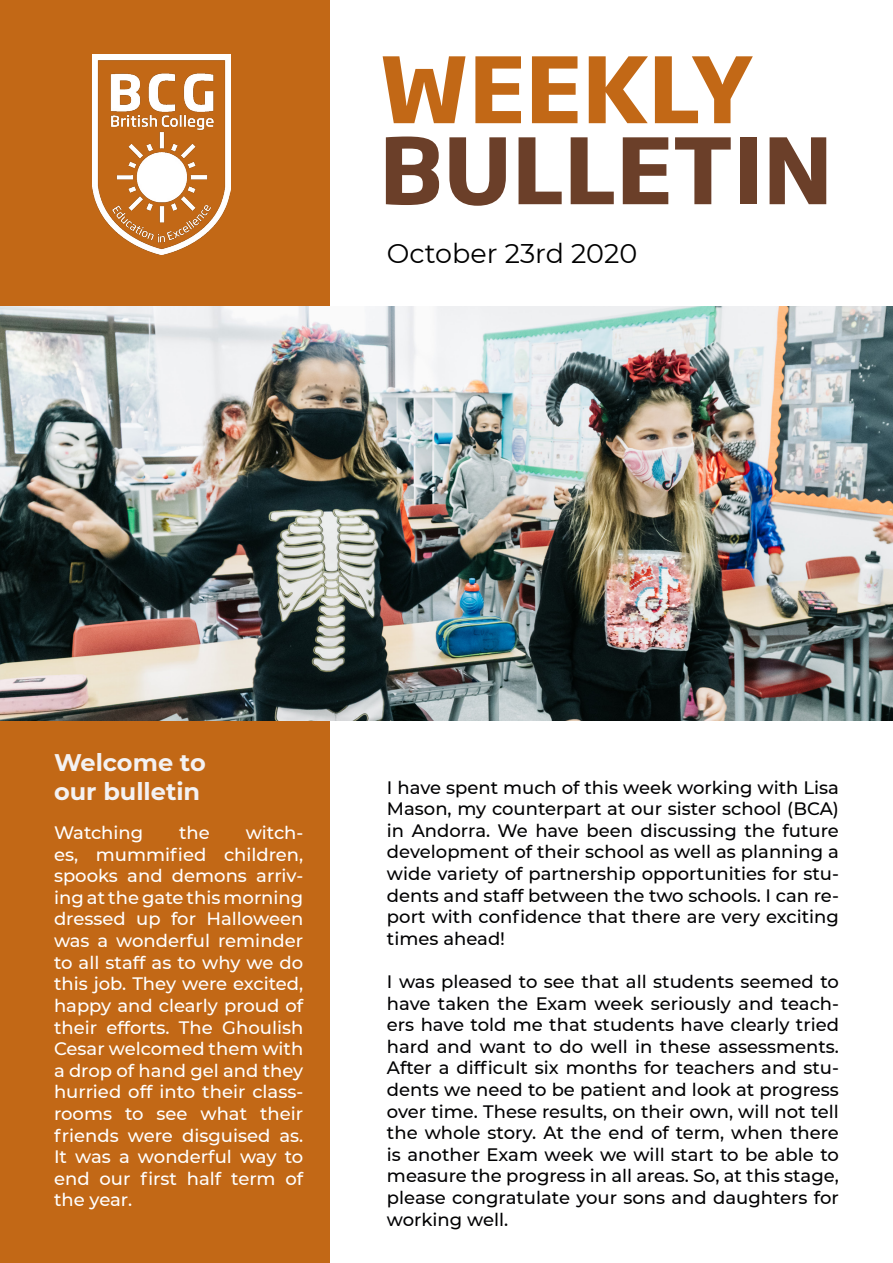
<style>
.page{position:relative;width:893px;height:1263px;background:#fff}
.page>*{position:absolute;margin:0;border:0;box-sizing:border-box;transform-origin:0 0}
.t1{font:700 90px "Soho Gothic Pro";color:#6b3f29}
.t2{font:700 90px "Soho Gothic Pro";color:#c26816}
.t3{font:27px "Montserrat";color:#000}
.t4{font:700 24px/28.8px "Montserrat";color:#f4f2f3}
.t5{font:500 18px/21.6px "Montserrat";color:#020203;text-align:justify}
.t6{font:500 18px/21.6px "Montserrat";color:#fff;text-align:justify}
</style>
<div class="page">
<div style="left:0;top:0;width:330px;height:1263px;background:#c26816"></div>
<img style="left:0;top:306px;width:893px;height:415px">
<img style="left:92px;top:54px;width:139px;height:200px">
<h1 class="t2" style="left:379px;top:18px;width:376px">WEEKLY</h1>
<h1 class="t1" style="left:379px;top:99px;width:455px">BULLETIN</h1>
<h2 class="t3" style="left:387px;top:235px;width:252px">October 23rd 2020</h2>
<h3 class="t4" style="left:54px;top:747px;width:153px">Welcome to our bulletin</h3>
<p class="t6" style="left:54px;top:821px;width:251px;text-indent:192px">witch&shy;es, mummified children, spooks and demons arriv&shy;ing at the gate this morning dressed up for Halloween was a wonderful reminder to all staff as to why we do this job. They were excited, happy and clearly proud of their efforts. The Ghoulish Cesar welcomed them with a drop of hand gel and they hurried off into their class&shy;rooms to see what their friends were disguised as.<br>It was a wonderful way to end our first half term of the year.</p>
<p class="t6" style="left:54px;top:821px;width:91px">Watching</p>
<p class="t6" style="left:179px;top:821px;width:32px">the</p>
<p class="t5" style="left:387px;top:776px;width:453px">I have spent much of this week working with Lisa Mason, my counterpart at our sister school (BCA) in Andorra. We have been discussing the future development of their school as well as planning a wide variety of partnership opportunities for stu&shy;dents and staff between the two schools. I can re&shy;port with confidence that there are very exciting times ahead!</p>
<p class="t5" style="left:387px;top:970px;width:453px">I was pleased to see that all students seemed to have taken the Exam week seriously and teach&shy;ers have told me that students have clearly tried hard and want to do well in these assessments.<br>After a difficult six months for teachers and stu&shy;dents we need to be patient and look at progress over time. These results, on their own, will not tell the whole story. At the end of term, when there is another Exam week we will start to be able to measure the progress in all areas. So, at this stage, please congratulate your sons and daughters for working well.</p>
</div>
